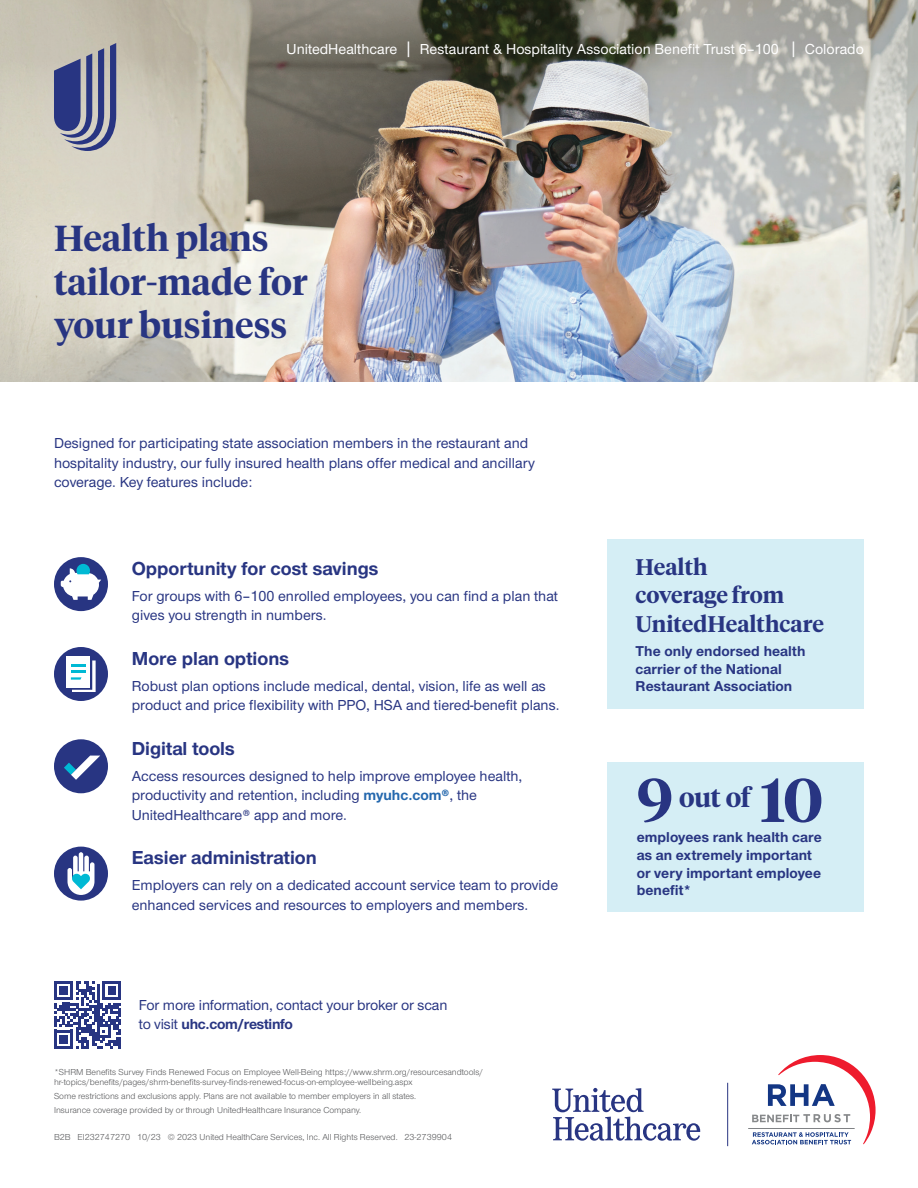
<style>
.page{position:relative;width:918px;height:1188px;background:#fff}
.page>*{position:absolute;margin:0;border:0;box-sizing:border-box;transform-origin:0 0}
.t1{font:600 61.35px "UHC Serif Headline";color:#283582}
.t2{font:600 36px/43.2px "UHC Serif Headline";color:#283582}
.t3{font:600 26.85px "UHC Serif Headline";color:#283582}
.t4{font:600 22.5px/28.5px "UHC Serif Headline";color:#283582}
.t5{font:700 19.5px "UHC Sans";color:#283582}
.t6{font:500 15px/19.5px "UHC Sans";color:#283582}
.t7{font:500 15px "UHC Sans";color:#fff}
.t8{font:700 14.85px/17.7px "UHC Sans";letter-spacing:.005em;color:#283582}
.t9{font:9px/9.8px "UHC Sans";color:#57585a}
.s1{font-size:18.75px}
.s2{font-weight:700;color:#2468ae}
.s3{font-weight:700}
</style>
<div class="page">
<img style="left:0;top:0;width:918px;height:381px">
<hr style="left:727px;top:1083px;width:1px;height:63px;background:#283582">
<hr style="left:748px;top:1128px;width:107px;height:1px;background:#808285">
<svg style="left:752px;top:1055px;width:124px;height:89px"></svg>
<svg style="left:552px;top:1088px;width:148px;height:53px"></svg>
<svg style="left:54px;top:43px;width:62px;height:108px"></svg>
<div style="left:54px;top:847px;width:54px;height:54px;background:#283582;border-radius:50%"></div>
<svg style="left:68px;top:852px;width:26px;height:43px"></svg>
<div style="left:54px;top:739px;width:54px;height:54px;background:#283582;border-radius:50%"></div>
<svg style="left:64px;top:756px;width:36px;height:24px"></svg>
<div style="left:54px;top:557px;width:54px;height:54px;background:#283582;border-radius:50%"></div>
<svg style="left:61px;top:564px;width:40px;height:36px"></svg>
<div style="left:54px;top:647px;width:54px;height:54px;background:#283582;border-radius:50%"></div>
<div style="left:66px;top:656px;width:24px;height:32px;background:#fff"></div>
<svg style="left:71px;top:661px;width:25px;height:31px"></svg>
<svg style="left:54px;top:981px;width:67px;height:67px"></svg>
<div style="left:608px;top:763px;width:256px;height:149px;background:#d5eef5"></div>
<div style="left:608px;top:539px;width:256px;height:170px;background:#d5eef5"></div>
<p class="t7" style="left:287px;top:39px;width:579px">UnitedHealthcare <span class="s1">|</span> Restaurant &amp; Hospitality Association Benefit Trust 6–100 <span class="s1">|</span> Colorado</p>
<h2 class="t2" style="left:54px;top:215px;width:255px">Health plans tailor-made for your business</h2>
<p class="t6" style="left:54px;top:433px;width:482px">Designed for participating state association members in the restaurant and hospitality industry, our fully insured health plans offer medical and ancillary coverage. Key features include:</p>
<h3 class="t5" style="left:132px;top:555px;width:248px">Opportunity for cost savings</h3>
<p class="t6" style="left:132px;top:586px;width:428px">For groups with 6–100 enrolled employees, you can find a plan that gives you strength in numbers.</p>
<h3 class="t5" style="left:132px;top:645px;width:159px">More plan options</h3>
<p class="t6" style="left:132px;top:676px;width:429px">Robust plan options include medical, dental, vision, life as well as product and price flexibility with PPO, HSA and tiered-benefit plans.</p>
<h3 class="t5" style="left:132px;top:735px;width:105px">Digital tools</h3>
<p class="t6" style="left:132px;top:766px;width:392px">Access resources designed to help improve employee health, productivity and retention, including <span class="s2">myuhc.com®</span>, the<br>UnitedHealthcare® app and more.</p>
<h3 class="t5" style="left:132px;top:845px;width:187px">Easier administration</h3>
<p class="t6" style="left:132px;top:875px;width:428px">Employers can rely on a dedicated account service team to provide enhanced services and resources to employers and members.</p>
<p class="t6" style="left:139px;top:994px;width:310px">For more information, contact your broker or scan to visit <span class="s3">uhc.com/restinfo</span></p>
<p class="t9" style="left:54px;top:1067px;width:431px">*SHRM Benefits Survey Finds Renewed Focus on Employee Well-Being https://www.shrm.org/resourcesandtools/ hr-topics/benefits/pages/shrm-benefits-survey-finds-renewed-focus-on-employee-wellbeing.aspx</p>
<p class="t9" style="left:54px;top:1089px;width:364px;line-height:14.2px">Some restrictions and exclusions apply. Plans are not available to member employers in all states.<br>Insurance coverage provided by or through UnitedHealthcare Insurance Company.</p>
<p class="t9" style="left:54px;top:1131px;width:400px">B2B EI232747270 10/23 © 2023 United HealthCare Services, Inc. All Rights Reserved. 23-2739904</p>
<h3 class="t4" style="left:636px;top:551px;width:190px">Health<br>coverage from<br>UnitedHealthcare</h3>
<p class="t8" style="left:636px;top:642px;width:171px">The only endorsed health carrier of the National<br>Restaurant Association</p>
<h1 class="t1" style="left:637px;top:758px;width:38px">9</h1>
<h3 class="t3" style="left:679px;top:779px;width:73px">out of</h3>
<h1 class="t1" style="left:760px;top:758px;width:65px">10</h1>
<p class="t8" style="left:637px;top:828px;width:187px">employees rank health care as an extremely important or very important employee benefit*</p>
</div>
